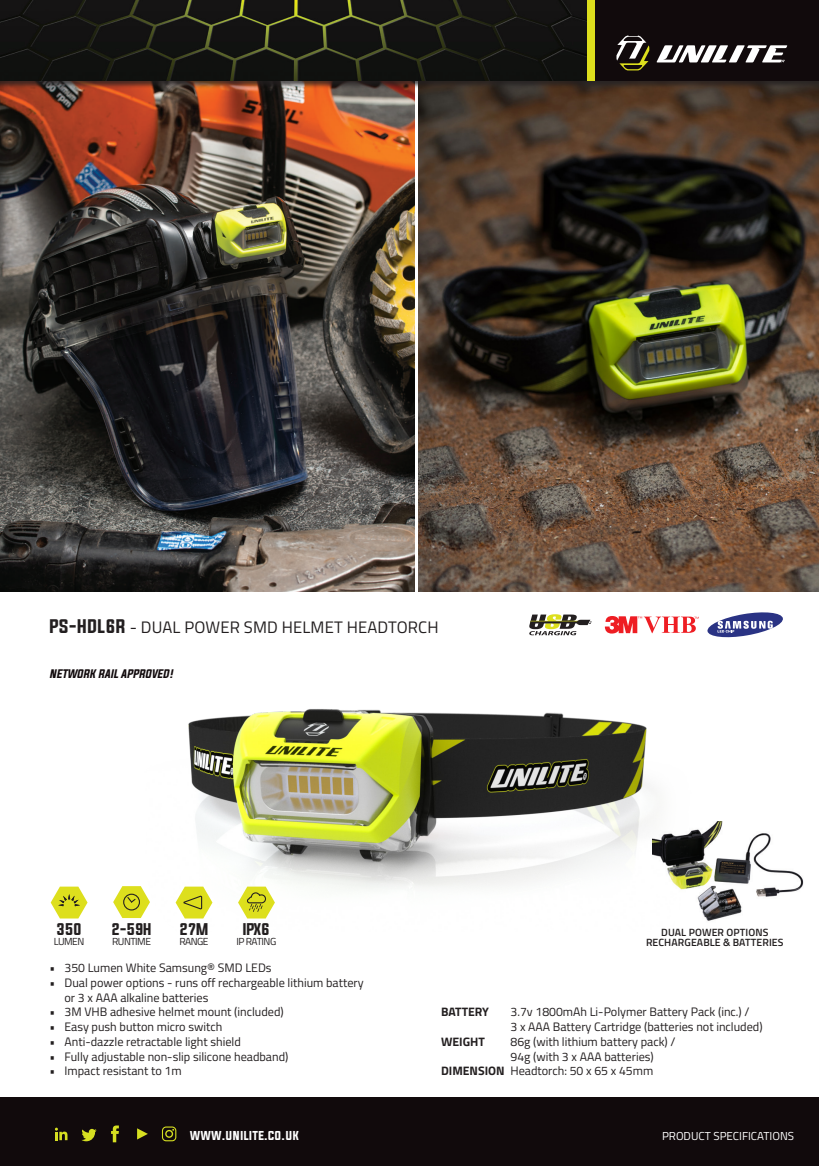
<style>
.page{position:relative;width:819px;height:1166px;background:#fff}
.page>*{position:absolute;margin:0;border:0;box-sizing:border-box;transform-origin:0 0}
.t1{font:16.62px "Titillium Web";letter-spacing:.01em;color:#231f20}
.t2{font:14.35px "Evogria";letter-spacing:-.05em;color:#231f20}
.t3{font:12.25px/14.7px "Titillium Web";color:#231f20}
.t4{font:700 12.25px "Titillium Web";color:#231f20}
.t5{font:11.55px "Titillium Web";color:#fff}
.t6{font:11.55px "Evogria";color:#fff}
.t7{font:600 10.5px "Titillium Web";letter-spacing:.01em;color:#231f20}
.t8{font:italic 10.5px "Evogria";color:#110a0c}
.t9{font:10.15px "Titillium Web";letter-spacing:-.05em;color:#231f20}
.s1{font-family:"Evogria"}
.s2{font-weight:700}
</style>
<div class="page">
<img style="left:175px;top:587px;width:479px;height:332px">
<div style="left:643px;top:812px;width:176px;height:119px;background:#fff"></div>
<img style="left:652px;top:821px;width:152px;height:100px">
<svg style="left:605px;top:616px;width:93px;height:17px"></svg>
<svg style="left:707px;top:612px;width:75px;height:25px"></svg>
<svg style="left:51px;top:886px;width:36px;height:32px"></svg>
<svg style="left:113px;top:886px;width:37px;height:32px"></svg>
<svg style="left:176px;top:886px;width:36px;height:32px"></svg>
<svg style="left:238px;top:886px;width:37px;height:32px"></svg>
<svg style="left:529px;top:614px;width:63px;height:21px"></svg>
<img style="left:419px;top:89px;width:400px;height:503px">
<img style="left:0;top:89px;width:414px;height:503px">
<div style="left:0;top:0;width:819px;height:89px;background:#231f20;opacity:.75"></div>
<div style="left:0;top:0;width:819px;height:81px;background:#110a0c"></div>
<div style="left:586px;top:0;width:9px;height:81px;background:#dddf1d"></div>
<svg style="left:656px;top:45px;width:131px;height:17px"></svg>
<svg style="left:616px;top:36px;width:33px;height:34px"></svg>
<img style="left:0;top:0;width:586px;height:81px">
<div style="left:0;top:1097px;width:819px;height:69px;background:#110a0c"></div>
<svg style="left:137px;top:1128px;width:11px;height:11px"></svg>
<svg style="left:162px;top:1126px;width:14px;height:15px"></svg>
<svg style="left:81px;top:1129px;width:16px;height:12px"></svg>
<svg style="left:111px;top:1125px;width:8px;height:17px"></svg>
<svg style="left:55px;top:1127px;width:12px;height:13px"></svg>
<p class="t1" style="left:50px;top:615px;width:390px"><span class="s1">PS-HDL6R</span> - DUAL POWER SMD HELMET HEADTORCH</p>
<p class="t8" style="left:50px;top:666px;width:125px">NETWORK RAIL APPROVED!</p>
<p class="t2" style="left:56px;top:918px;width:27px">350</p>
<p class="t9" style="left:54px;top:933px;width:32px">LUMEN</p>
<p class="t2" style="left:111px;top:918px;width:42px">2-59H</p>
<p class="t9" style="left:112px;top:933px;width:40px">RUNTIME</p>
<p class="t2" style="left:179px;top:918px;width:31px">27M</p>
<p class="t9" style="left:179px;top:933px;width:31px">RANGE</p>
<p class="t2" style="left:243px;top:918px;width:29px">IPX6</p>
<p class="t9" style="left:236px;top:933px;width:41px">IP RATING</p>
<p class="t7" style="left:661px;top:925px;width:109px">DUAL POWER OPTIONS</p>
<p class="t7" style="left:646px;top:935px;width:139px">RECHARGEABLE &amp; BATTERIES</p>
<p class="t3" style="left:50px;top:960px;width:223px">• 350 Lumen White Samsung® SMD LEDs</p>
<p class="t3" style="left:64px;top:975px;width:300px;text-indent:-15px">• Dual power options - runs off rechargeable lithium battery or 3 x AAA alkaline batteries</p>
<p class="t3" style="left:50px;top:1004px;width:236px">• 3M VHB adhesive helmet mount (included)</p>
<p class="t3" style="left:50px;top:1019px;width:174px">• Easy push button micro switch</p>
<p class="t3" style="left:50px;top:1033px;width:193px">• Anti-dazzle retractable light shield</p>
<p class="t3" style="left:50px;top:1048px;width:240px">• Fully adjustable non-slip silicone headband)</p>
<p class="t3" style="left:50px;top:1063px;width:133px">• Impact resistant to 1m</p>
<p class="t4" style="left:441px;top:1003px;width:50px">BATTERY</p>
<p class="t3" style="left:510px;top:1004px;width:240px">3.7v 1800mAh Li-Polymer Battery Pack (inc.) /</p>
<p class="t3" style="left:510px;top:1019px;width:254px">3 x AAA Battery Cartridge (batteries not included)</p>
<p class="t4" style="left:441px;top:1032px;width:45px">WEIGHT</p>
<p class="t3" style="left:510px;top:1033px;width:166px">86g (with lithium battery pack) /<br>94g (with 3 x AAA batteries)</p>
<p class="t3" style="left:441px;top:1063px;width:214px"><span class="s2">DIMENSION</span> Headtorch: 50 x 65 x 45mm</p>
<p class="t6" style="left:190px;top:1127px;width:111px">WWW.UNILITE.CO.UK</p>
<p class="t5" style="left:662px;top:1127px;width:134px">PRODUCT SPECIFICATIONS</p>
</div>
